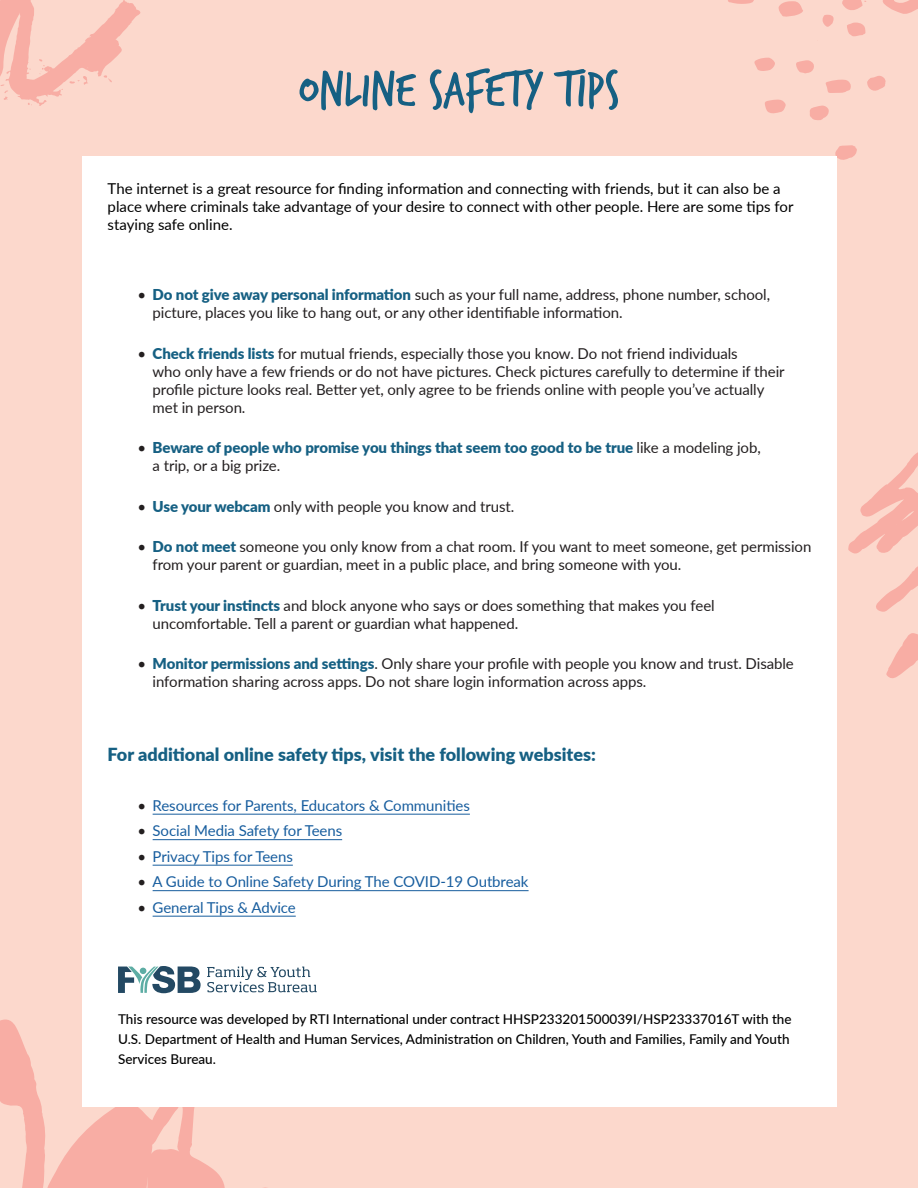
<style>
.page{position:relative;width:918px;height:1188px;background:#fcd8cc}
.page>*{position:absolute;margin:0;border:0;box-sizing:border-box;transform-origin:0 0}
.t1{font:53.4px "Trash Hand";color:#166083}
.t2{font:900 18px "Lato";color:#166083}
.t3{font:15px/18px "Lato";letter-spacing:-.005em;color:#231f20}
.t4{font:15px/18px "Lato";color:#000001}
.t5{font:15px "Lato";letter-spacing:-.005em;color:#175d9e}
.t6{font:900 15px/18px "Lato";letter-spacing:-.005em;color:#166083}
.t7{font:500 13.5px/19.8px "Lato";color:#000001}
.s1{font-weight:900;color:#166083}
.s2{font-weight:400;color:#231f20}
.s3{color:#231f20}
</style>
<div class="page">
<svg style="left:883px;top:0;width:35px;height:14px"></svg>
<svg style="left:847px;top:23px;width:19px;height:14px"></svg>
<svg style="left:728px;top:0;width:26px;height:4px"></svg>
<svg style="left:825px;top:79px;width:26px;height:14px"></svg>
<svg style="left:765px;top:100px;width:21px;height:13px"></svg>
<svg style="left:810px;top:105px;width:19px;height:15px"></svg>
<svg style="left:754px;top:58px;width:21px;height:13px"></svg>
<svg style="left:867px;top:76px;width:19px;height:15px"></svg>
<svg style="left:796px;top:60px;width:18px;height:14px"></svg>
<svg style="left:842px;top:0;width:24px;height:10px"></svg>
<svg style="left:778px;top:1px;width:25px;height:16px"></svg>
<svg style="left:822px;top:15px;width:12px;height:12px"></svg>
<svg style="left:835px;top:145px;width:22px;height:15px"></svg>
<svg style="left:0;top:1019px;width:225px;height:169px"></svg>
<svg style="left:0;top:0;width:141px;height:106px"></svg>
<svg style="left:848px;top:452px;width:70px;height:226px"></svg>
<div style="left:82px;top:156px;width:755px;height:951px;background:#fff"></div>
<hr style="left:153px;top:814px;width:317px;height:1px;background:#175d9e">
<hr style="left:153px;top:839px;width:189px;height:1px;background:#175d9e">
<hr style="left:153px;top:865px;width:140px;height:1px;background:#175d9e">
<hr style="left:153px;top:890px;width:376px;height:1px;background:#175d9e">
<img style="left:161px;top:966px;width:156px;height:28px">
<svg style="left:118px;top:966px;width:83px;height:27px"></svg>
<svg style="left:207px;top:967px;width:110px;height:25px"></svg>
<hr style="left:153px;top:916px;width:143px;height:1px;background:#175d9e">
<h1 class="t1" style="left:298px;top:64px;width:323px">ONLINE SAFETY TIPS</h1>
<p class="t4" style="left:108px;top:178px;width:687px">The internet is a great resource for finding information and connecting with friends, but it can also be a place where criminals take advantage of your desire to connect with other people. Here are some tips for staying safe online.</p>
<p class="t3" style="left:153px;top:285px;width:619px;text-indent:-15px">• <span class="s1">Do not give away personal information</span> such as your full name, address, phone number, school, picture, places you like to hang out, or any other identifiable information.</p>
<p class="t3" style="left:153px;top:343px;width:634px;text-indent:-15px">• <span class="s1">Check friends lists</span> for mutual friends, especially those you know. Do not friend individuals<br>who only have a few friends or do not have pictures. Check pictures carefully to determine if their profile picture looks real. Better yet, only agree to be friends online with people you’ve actually met in person.</p>
<p class="t6" style="left:153px;top:438px;width:610px;text-indent:-15px"><span class="s2">•</span> Beware of people who promise you things that seem too good to be true <span class="s2">like a modeling job, a trip, or a big prize.</span></p>
<p class="t3" style="left:138px;top:496px;width:378px">• <span class="s1">Use your webcam</span> only with people you know and trust.</p>
<p class="t3" style="left:153px;top:537px;width:660px;text-indent:-15px">• <span class="s1">Do not meet</span> someone you only know from a chat room. If you want to meet someone, get permission from your parent or guardian, meet in a public place, and bring someone with you.</p>
<p class="t3" style="left:153px;top:595px;width:564px;text-indent:-15px">• <span class="s1">Trust your instincts</span> and block anyone who says or does something that makes you feel uncomfortable. Tell a parent or guardian what happened.</p>
<p class="t3" style="left:153px;top:654px;width:643px;text-indent:-15px">• <span class="s1">Monitor permissions and settings</span>. Only share your profile with people you know and trust. Disable information sharing across apps. Do not share login information across apps.</p>
<h2 class="t2" style="left:108px;top:741px;width:490px">For additional online safety tips, visit the following websites:</h2>
<p class="t5" style="left:138px;top:794px;width:334px"><span class="s3">•</span> Resources for Parents, Educators &amp; Communities</p>
<p class="t5" style="left:138px;top:820px;width:206px"><span class="s3">•</span> Social Media Safety for Teens</p>
<p class="t5" style="left:138px;top:845px;width:157px"><span class="s3">•</span> Privacy Tips for Teens</p>
<p class="t5" style="left:138px;top:871px;width:392px"><span class="s3">•</span> A Guide to Online Safety During The COVID-19 Outbreak</p>
<p class="t5" style="left:138px;top:896px;width:160px"><span class="s3">•</span> General Tips &amp; Advice</p>
<p class="t7" style="left:118px;top:1009px;width:675px">This resource was developed by RTI International under contract HHSP233201500039I/HSP23337016T with the<br>U.S. Department of Health and Human Services, Administration on Children, Youth and Families, Family and Youth<br>Services Bureau.</p>
</div>
